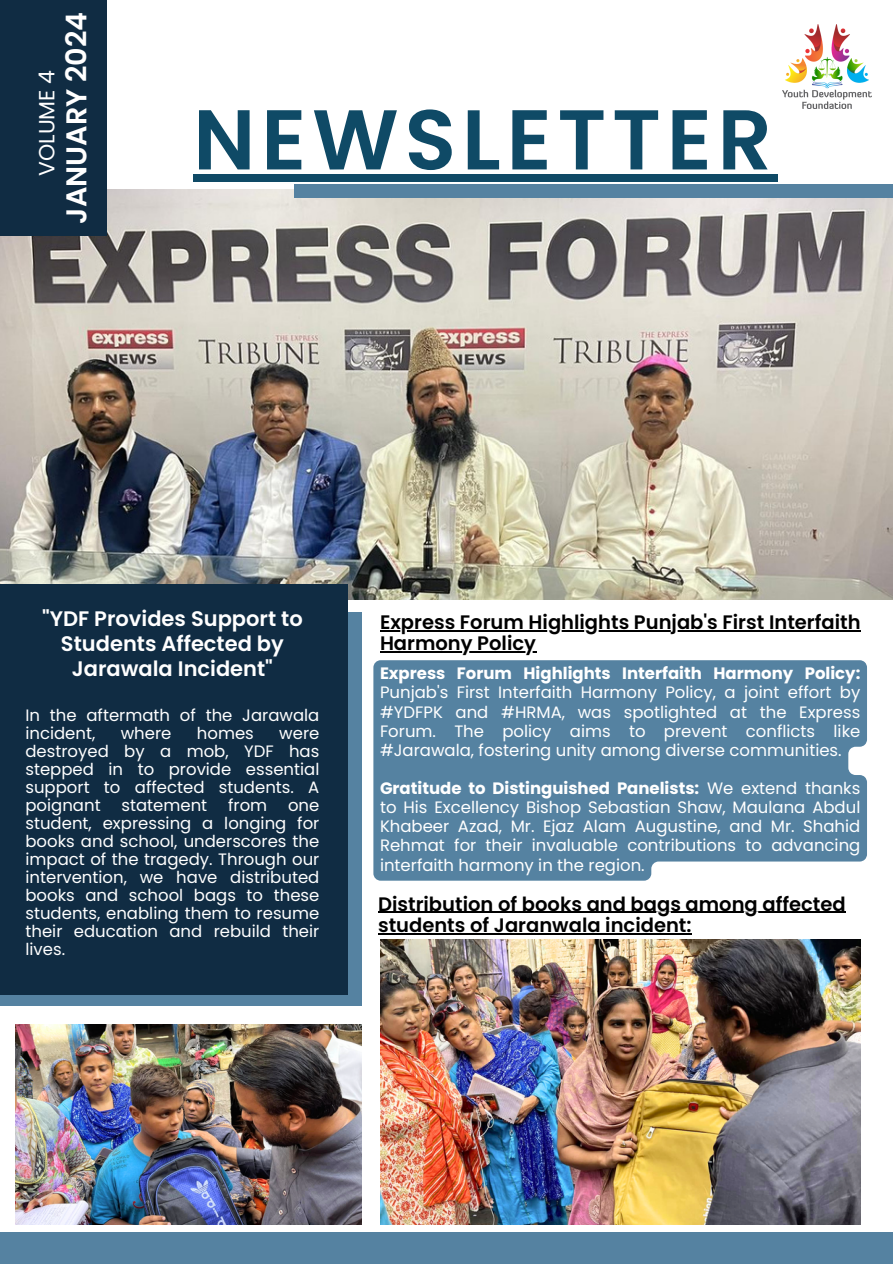
<style>
.page{position:relative;width:893px;height:1264px;background:#fff}
.page>*{position:absolute;margin:0;border:0;box-sizing:border-box;transform-origin:0 0}
.t1{font:600 84.75px "Poppins";letter-spacing:.07em;color:#0f4a66}
.t2{font:600 28.65px "Poppins";color:#fff}
.t3{font:21.9px "Poppins";color:#fff}
.t4{font:600 21px/24.8px "Poppins";color:#fff;text-align:center}
.t5{font:600 19.5px/21.3px "Poppins";color:#000}
.t6{font:16.5px/18px "Poppins";color:#fff;text-align:justify}
.s1{font-weight:700}
</style>
<div class="page">
<div style="left:0;top:612px;width:361px;height:393px;background:#5582a1"></div>
<img style="left:0;top:189px;width:892px;height:410px">
<div style="left:294px;top:184px;width:598px;height:14px;background:#5582a1"></div>
<div style="left:0;top:0;width:107px;height:235px;background:#102c43"></div>
<div style="left:0;top:584px;width:348px;height:410px;background:#102c43"></div>
<img style="left:15px;top:1024px;width:347px;height:200px">
<div style="left:0;top:1231px;width:892px;height:32px;background:#5582a1"></div>
<img style="left:782px;top:25px;width:89px;height:83px">
<img style="left:380px;top:939px;width:480px;height:285px">
<div style="left:193px;top:174px;width:584px;height:8px;background:#0f4a66"></div>
<hr style="left:378px;top:911px;width:467px;height:2px;background:#000">
<hr style="left:378px;top:933px;width:313px;height:1px;background:#000">
<hr style="left:380px;top:630px;width:480px;height:1px;background:#000">
<hr style="left:380px;top:651px;width:156px;height:1px;background:#000">
<div style="left:373px;top:660px;width:493px;height:220px;background:#5582a1"></div>
<p class="t3" style="left:31px;top:176px;width:108px;rotate:-90deg">VOLUME 4</p>
<h1 class="t2" style="left:56px;top:224px;width:213px;rotate:-90deg">JANUARY 2024</h1>
<h2 class="t1" style="left:193px;top:80px;width:580px">NEWSLETTER</h2>
<h4 class="t4" style="left:42px;top:606px;width:262px">"YDF Provides Support to<br>Students Affected by<br>Jarawala Incident"</h4>
<p class="t6" style="left:25px;top:705px;width:295px">In the aftermath of the Jarawala incident,</p>
<p class="t6" style="left:121px;top:723px;width:52px">where</p>
<p class="t6" style="left:197px;top:723px;width:58px">homes</p>
<p class="t6" style="left:25px;top:723px;width:295px;text-indent:254px">were destroyed by a mob, YDF has stepped in to provide essential support to affected students. A poignant</p>
<p class="t6" style="left:121px;top:795px;width:87px">statement</p>
<p class="t6" style="left:228px;top:795px;width:41px">from</p>
<p class="t6" style="left:25px;top:795px;width:295px;text-indent:262px">one student, expressing a longing for books and school, underscores the impact of the tragedy. Through our intervention, we have distributed books and school bags to these students, enabling them to resume their education and rebuild their lives.</p>
<p class="t5" style="left:380px;top:611px;width:482px">Express Forum Highlights Punjab's First Interfaith</p>
<p class="t5" style="left:380px;top:633px;width:157px">Harmony Policy</p>
<h5 class="t6" style="left:380px;top:664px;width:482px;line-height:19.2px"><span class="s1">Express Forum Highlights Interfaith Harmony Policy:<br></span>Punjab's First Interfaith Harmony Policy, a joint effort by #YDFPK and #HRMA, was spotlighted at the Express Forum. The policy aims to prevent conflicts like #Jarawala, fostering unity among diverse communities.</h5>
<p class="t6" style="left:380px;top:778px;width:482px;line-height:19.2px"><span class="s1">Gratitude to Distinguished Panelists:</span> We extend thanks to His Excellency Bishop Sebastian Shaw, Maulana Abdul Khabeer Azad, Mr. Ejaz Alam Augustine, and Mr. Shahid Rehmat for their invaluable contributions to advancing interfaith harmony in the region.</p>
<h5 class="t5" style="left:378px;top:893px;width:469px">Distribution of books and bags among affected students of Jaranwala incident:</h5>
</div>
